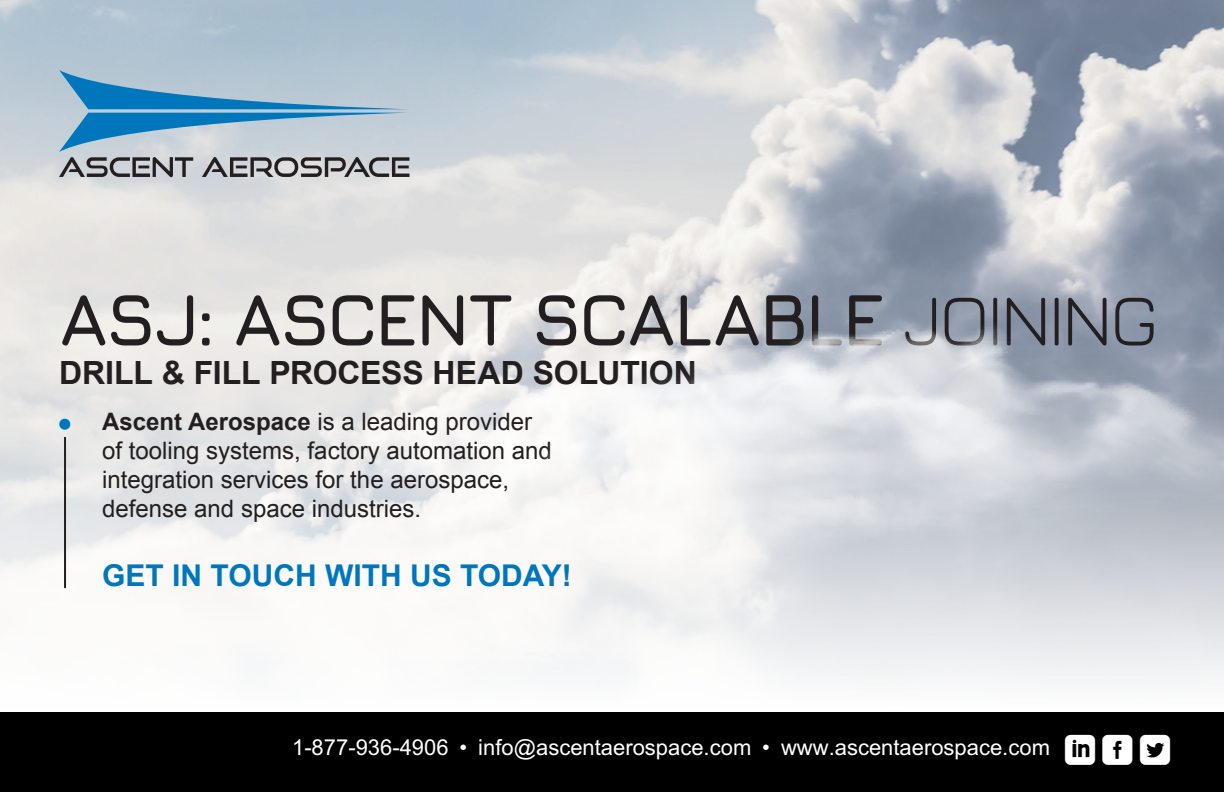
<style>
.page{position:relative;width:1224px;height:792px;background:#fff}
.page>*{position:absolute;margin:0;border:0;box-sizing:border-box;transform-origin:0 0}
.t1{font:700 74px "Jura";letter-spacing:-.045em;color:#231f20}
.t2{font:44px "Arial";color:#0077bd}
.t3{font:700 32px "Arial";letter-spacing:-.005em;color:#231f20}
.t4{font:700 30px "Arial";color:#0077bd}
.t5{font:24px/28.8px "Arial";color:#231f20}
.t6{font:22px "Arial";color:#fff}
.s1{font-weight:400}
.s2{font-weight:700}
</style>
<div class="page">
<img style="left:0;top:0;width:1224px;height:682px">
<div style="left:0;top:713px;width:1224px;height:79px;background:#000001"></div>
<svg style="left:58px;top:68px;width:351px;height:109px;background:#93b2c6"></svg>
<img style="left:348px;top:324px;width:768px;height:264px">
<hr style="left:64px;top:437px;width:2px;height:151px;background:#231f20">
<img style="left:534px;top:310px;width:690px;height:264px">
<h1 class="t1" style="left:59px;top:266px;width:1101px">ASJ: ASCENT SCALABLE <span class="s1">JOINING</span></h1>
<h3 class="t3" style="left:59px;top:355px;width:639px">DRILL &amp; FILL PROCESS HEAD SOLUTION</h3>
<h2 class="t2" style="left:57px;top:399px;width:17px">•</h2>
<p class="t5" style="left:102px;top:408px;width:451px"><span class="s2">Ascent Aerospace</span> is a leading provider of tooling systems, factory automation and integration services for the aerospace, defense and space industries.</p>
<p class="t4" style="left:102px;top:559px;width:471px">GET IN TOUCH WITH US TODAY!</p>
<p class="t6" style="left:292px;top:735px;width:759px">1-877-936-4906 • info@ascentaerospace.com • www.ascentaerospace.com</p>
</div>
